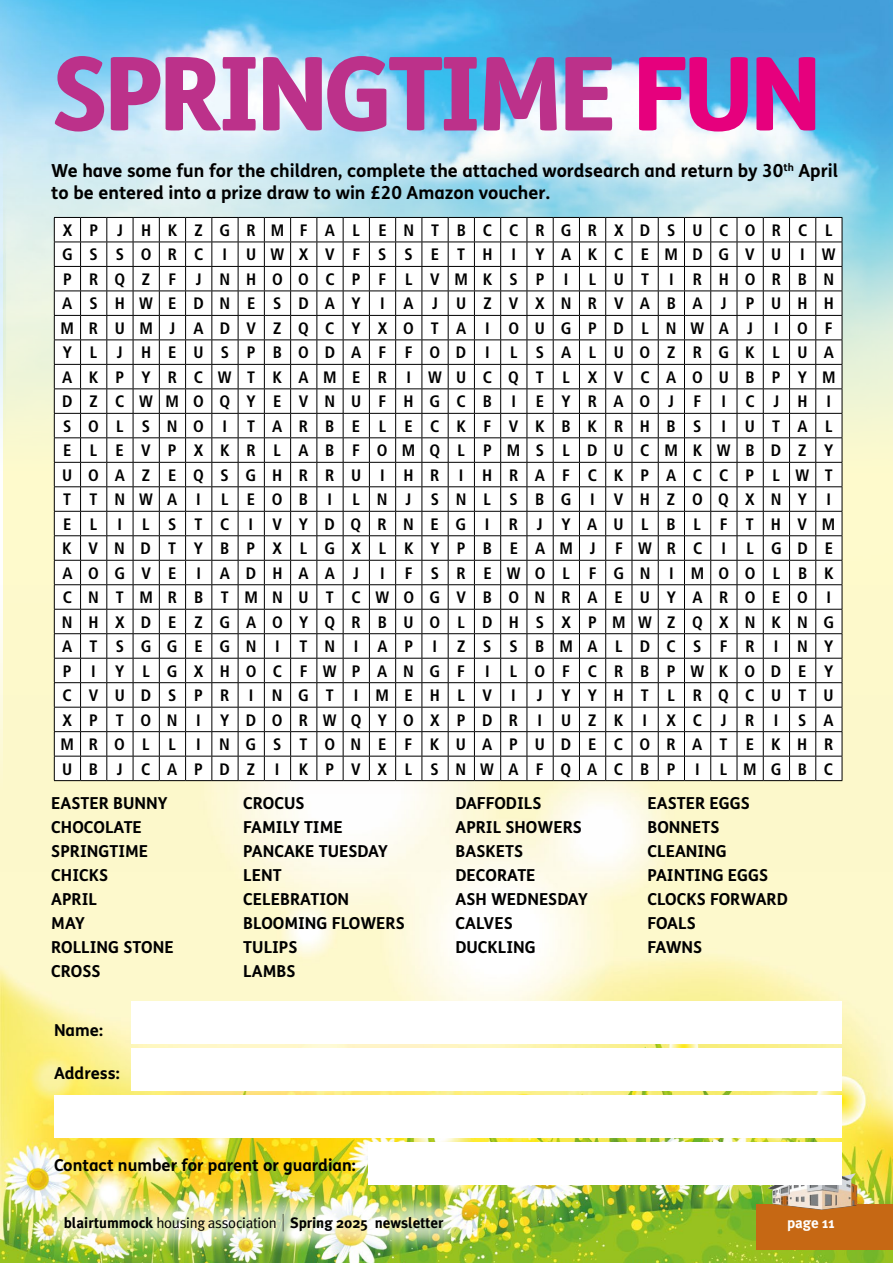
<style>
.page{position:relative;width:893px;height:1263px;background:#fff}
.page>*{position:absolute;margin:0;border:0;box-sizing:border-box;transform-origin:0 0}
.t1{font:800 102px "FS Me";letter-spacing:-.05em;color:#bc318a}
.t2{font:700 18px/21.6px "FS Me";color:#000}
.t3{font:700 condensed 16.5px/24.5px "Frutiger";letter-spacing:1.02em;color:#000}
.t4{font:700 16.5px "FS Me";color:#000}
.t5{font:700 15px "Meta Plus";color:#000}
.t6{font:700 15px "Meta Plus";color:#fff}
.s1{color:#e6007d}
.s2{font-family:"Meta Plus Normal";font-weight:400}
.s3{font-family:"Meta Plus Normal";font-weight:400;font-size:22.5px}
</style>
<div class="page">
<img style="left:0;top:872px;width:893px;height:391px">
<img style="left:0;top:0;width:893px;height:872px">
<div style="left:40px;top:1189px;width:427px;height:66px;background:#fff;opacity:.64"></div>
<div style="left:757px;top:1204px;width:136px;height:46px;background:#c66814"></div>
<img style="left:768px;top:1164px;width:89px;height:46px">
<img style="left:0;top:3px;width:25px;height:1165px">
<svg style="left:54px;top:217px;width:789px;height:564px"></svg>
<div style="left:131px;top:1001px;width:711px;height:43px;background:#fff"></div>
<div style="left:368px;top:1142px;width:474px;height:43px;background:#fff"></div>
<div style="left:131px;top:1048px;width:711px;height:43px;background:#fff"></div>
<div style="left:54px;top:1095px;width:788px;height:42px;background:#fff"></div>
<h1 class="t1" style="left:51px;top:30px;width:773px">SPRINGTIME <span class="s1">FUN</span></h1>
<p class="t2" style="left:51px;top:160px;width:788px">We have some fun for the children, complete the attached wordsearch and return by 30<sup>th</sup> April to be entered into a prize draw to win £20 Amazon voucher.</p>
<p class="t3" style="left:61px;top:218px;width:777px">XP JHKZGRMFALENTBCCRGRXDSUCORCL GSSORC I UWXVFSSETH I YAKCEMDGVU IW PRQZF JNHOOCPFLVMKSP I LUT I RHORBN ASHWEDNESDAY I AJUZVXNRVABAJ PUHH MRUMJADVZQCYXOTA I OUGPDLNWAJ</p>
<p class="t3" style="left:62px;top:316px;width:775px;text-indent:712px">IOF<br>YL JHEUSPBODAFFODI LSALUOZRGKLUA<br>AKPYRCWTKAMER IWUCQT LXVCAOUBPYM<br>DZCWMOQYEVNUFHGCB I EYRAOJ F I CJHI<br>SOLSNOI TARBELECKFVKBKRHBS IUTAL<br>ELEVPXKRLABFOMQLPMSLDUCMKWBDZY<br>UOAZEQSGHRRU I HR I HRAFCKPACCPLWT<br>TTNWAI LEOB I LNJ SNLSBGI VHZOQXNY I<br>EL I LSTCIVYDQRNEGIRJYAULBLFTHVM<br>KVNDTYBPXLGXLKYPBEAMJ FWRC I LGDE<br>AOGVE I ADHAA J</p>
<p class="t3" style="left:62px;top:561px;width:774px;text-indent:318px">I FSREWOLFGNIMOOLBK<br>CNTMRBTMNUTCWOGVBONRAEUYAROEO I<br>NHXDEZGAOYQRBUOLDHSXPMWZQXNKNG<br>ATSGGEGNI TNIAP I ZSSBMALDCSFR INY<br>P I YLGXHOCFWPANGF I LOFCRBPWKODEY<br>CVUDSPR INGT IMEHLV I</p>
<p class="t3" style="left:60px;top:683px;width:775px;text-align:justify;text-indent:477px">JYYHTLRQCUTU XPTONI YDORWQYOXPDR I UZK I XCJR I SA MROL L INGSTONEFKUAPUDECORATEKHR UBJCAPDZ I KPVXLSNWAFQACBP I LMGBC</p>
<p class="t4" style="left:51px;top:792px;width:118px">EASTER BUNNY</p>
<p class="t4" style="left:243px;top:792px;width:63px">CROCUS</p>
<p class="t4" style="left:51px;top:816px;width:92px">CHOCOLATE</p>
<p class="t4" style="left:243px;top:816px;width:101px">FAMILY TIME</p>
<p class="t4" style="left:51px;top:840px;width:98px">SPRINGTIME</p>
<p class="t4" style="left:243px;top:840px;width:146px">PANCAKE TUESDAY</p>
<p class="t4" style="left:51px;top:865px;width:58px">CHICKS</p>
<p class="t4" style="left:243px;top:865px;width:40px">LENT</p>
<p class="t4" style="left:51px;top:889px;width:47px">APRIL</p>
<p class="t4" style="left:243px;top:889px;width:107px">CELEBRATION</p>
<p class="t4" style="left:51px;top:913px;width:35px">MAY</p>
<p class="t4" style="left:243px;top:913px;width:163px">BLOOMING FLOWERS</p>
<p class="t4" style="left:51px;top:937px;width:124px">ROLLING STONE</p>
<p class="t4" style="left:243px;top:937px;width:56px">TULIPS</p>
<p class="t4" style="left:51px;top:961px;width:51px">CROSS</p>
<p class="t4" style="left:243px;top:961px;width:54px">LAMBS</p>
<p class="t4" style="left:54px;top:1020px;width:50px">Name:</p>
<p class="t4" style="left:54px;top:1063px;width:67px">Address:</p>
<p class="t4" style="left:54px;top:1154px;width:303px">Contact number for parent or guardian:</p>
<p class="t4" style="left:455px;top:793px;width:87px">DAFFODILS</p>
<p class="t4" style="left:647px;top:793px;width:104px">EASTER EGGS</p>
<p class="t4" style="left:455px;top:817px;width:128px">APRIL SHOWERS</p>
<p class="t4" style="left:647px;top:817px;width:74px">BONNETS</p>
<p class="t4" style="left:455px;top:841px;width:69px">BASKETS</p>
<p class="t4" style="left:647px;top:841px;width:81px">CLEANING</p>
<p class="t4" style="left:455px;top:865px;width:82px">DECORATE</p>
<p class="t4" style="left:647px;top:865px;width:122px">PAINTING EGGS</p>
<p class="t4" style="left:455px;top:889px;width:134px">ASH WEDNESDAY</p>
<p class="t4" style="left:647px;top:889px;width:142px">CLOCKS FORWARD</p>
<p class="t4" style="left:455px;top:913px;width:59px">CALVES</p>
<p class="t4" style="left:647px;top:913px;width:50px">FOALS</p>
<p class="t4" style="left:455px;top:937px;width:82px">DUCKLING</p>
<p class="t4" style="left:647px;top:937px;width:56px">FAWNS</p>
<p class="t5" style="left:64px;top:1214px;width:381px">blairtummock <span class="s2">housing association</span> <span class="s3">|</span> Spring 2025 newsletter</p>
<p class="t6" style="left:787px;top:1214px;width:49px">page 11</p>
</div>
